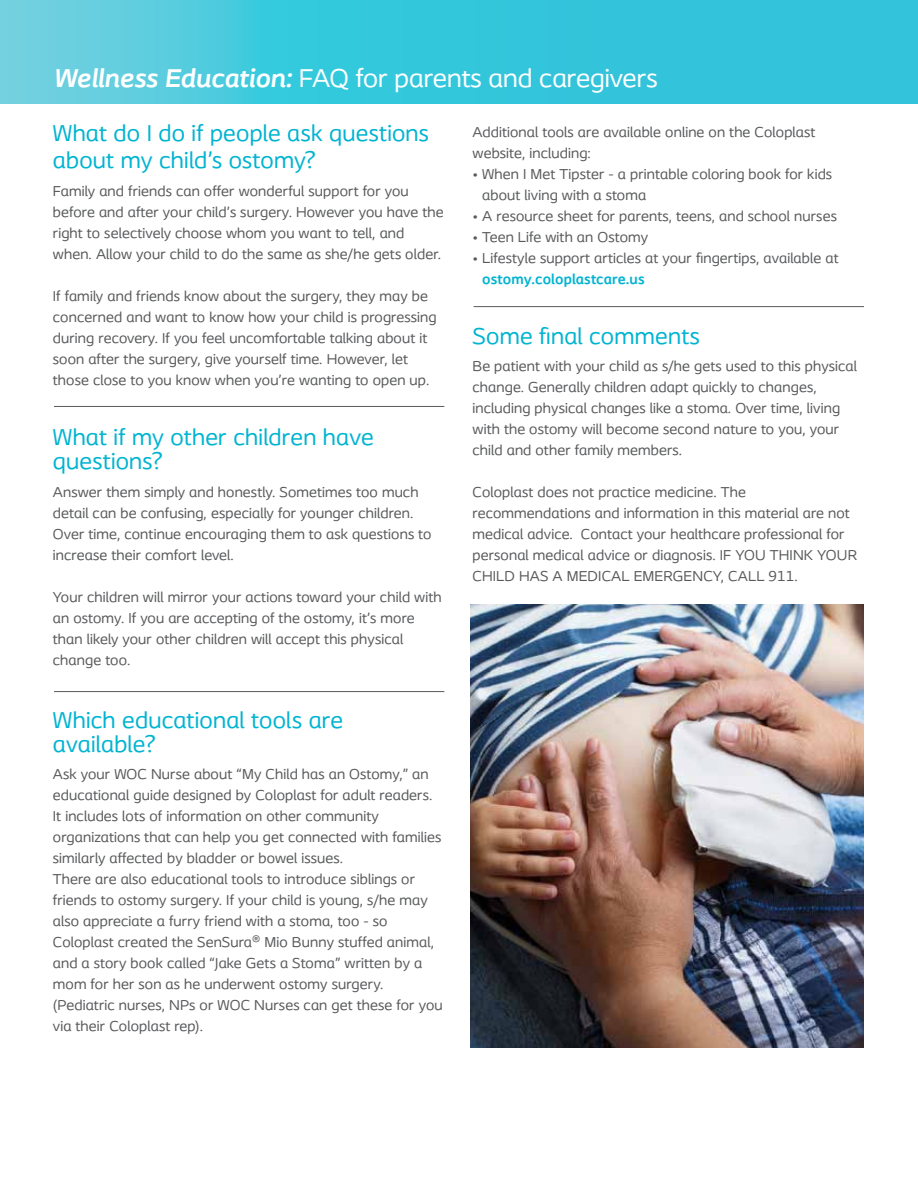
<style>
.page{position:relative;width:918px;height:1188px;background:#fff}
.page>*{position:absolute;margin:0;border:0;box-sizing:border-box;transform-origin:0 0}
.t1{font:27px "Coloplast";color:#fff}
.t2{font:24px/24px "Coloplast";letter-spacing:.01em;color:#00b4d1}
.t3{font:15px/21px "Coloplast";letter-spacing:.01em;color:#58595b}
.t4{font:700 15px "Coloplast";letter-spacing:.01em;color:#00b4d1}
.s1{font-weight:700;font-style:italic}
</style>
<div class="page">
<hr style="left:54px;top:406px;width:390px;height:1px;background:#58595b">
<svg style="left:0;top:0;width:918px;height:104px;background:#3fc7db"></svg>
<hr style="left:54px;top:691px;width:390px;height:1px;background:#58595b">
<hr style="left:474px;top:306px;width:390px;height:1px;background:#58595b">
<img style="left:471px;top:605px;width:393px;height:443px">
<h1 class="t1" style="left:54px;top:62px;width:605px"><span class="s1">Wellness Education:</span> FAQ for parents and caregivers</h1>
<p class="t3" style="left:472px;top:121px;width:345px">Additional tools are available online on the Coloplast website, including:</p>
<p class="t3" style="left:482px;top:163px;width:351px;text-indent:-10px">• When I Met Tipster - a printable coloring book for kids about living with a stoma</p>
<p class="t3" style="left:472px;top:205px;width:366px">• A resource sheet for parents, teens, and school nurses</p>
<p class="t3" style="left:472px;top:226px;width:177px">• Teen Life with an Ostomy</p>
<p class="t3" style="left:472px;top:247px;width:368px">• Lifestyle support articles at your fingertips, available at</p>
<p class="t4" style="left:482px;top:270px;width:164px">ostomy.coloplastcare.us</p>
<h2 class="t2" style="left:472px;top:323px;width:229px">Some final comments</h2>
<p class="t3" style="left:472px;top:356px;width:386px">Be patient with your child as s/he gets used to this physical change. Generally children adapt quickly to changes, including physical changes like a stoma. Over time, living with the ostomy will become second nature to you, your child and other family members.</p>
<p class="t3" style="left:472px;top:482px;width:386px">Coloplast does not practice medicine. The recommendations and information in this material are not medical advice. Contact your healthcare professional for personal medical advice or diagnosis. IF YOU THINK YOUR CHILD HAS A MEDICAL EMERGENCY, CALL 911.</p>
<h2 class="t2" style="left:53px;top:119px;width:377px;line-height:27px">What do I do if people ask questions about my child’s ostomy?</h2>
<p class="t3" style="left:53px;top:180px;width:392px">Family and friends can offer wonderful support for you before and after your child’s surgery. However you have the right to selectively choose whom you want to tell, and when. Allow your child to do the same as she/he gets older.</p>
<p class="t3" style="left:53px;top:285px;width:385px">If family and friends know about the surgery, they may be concerned and want to know how your child is progressing during recovery. If you feel uncomfortable talking about it soon after the surgery, give yourself time. However, let those close to you know when you’re wanting to open up.</p>
<h2 class="t2" style="left:53px;top:425px;width:322px">What if my other children have questions?</h2>
<p class="t3" style="left:53px;top:481px;width:380px">Answer them simply and honestly. Sometimes too much detail can be confusing, especially for younger children.<br>Over time, continue encouraging them to ask questions to increase their comfort level.</p>
<p class="t3" style="left:53px;top:586px;width:390px">Your children will mirror your actions toward your child with an ostomy. If you are accepting of the ostomy, it’s more than likely your other children will accept this physical change too.</p>
<h2 class="t2" style="left:53px;top:707px;width:292px">Which educational tools are available?</h2>
<p class="t3" style="left:53px;top:764px;width:391px">Ask your WOC Nurse about “My Child has an Ostomy,” an educational guide designed by Coloplast for adult readers.<br>It includes lots of information on other community organizations that can help you get connected with families similarly affected by bladder or bowel issues.<br>There are also educational tools to introduce siblings or friends to ostomy surgery. If your child is young, s/he may also appreciate a furry friend with a stoma, too - so Coloplast created the SenSura® Mio Bunny stuffed animal, and a story book called “Jake Gets a Stoma” written by a mom for her son as he underwent ostomy surgery. (Pediatric nurses, NPs or WOC Nurses can get these for you via their Coloplast rep).</p>
</div>
